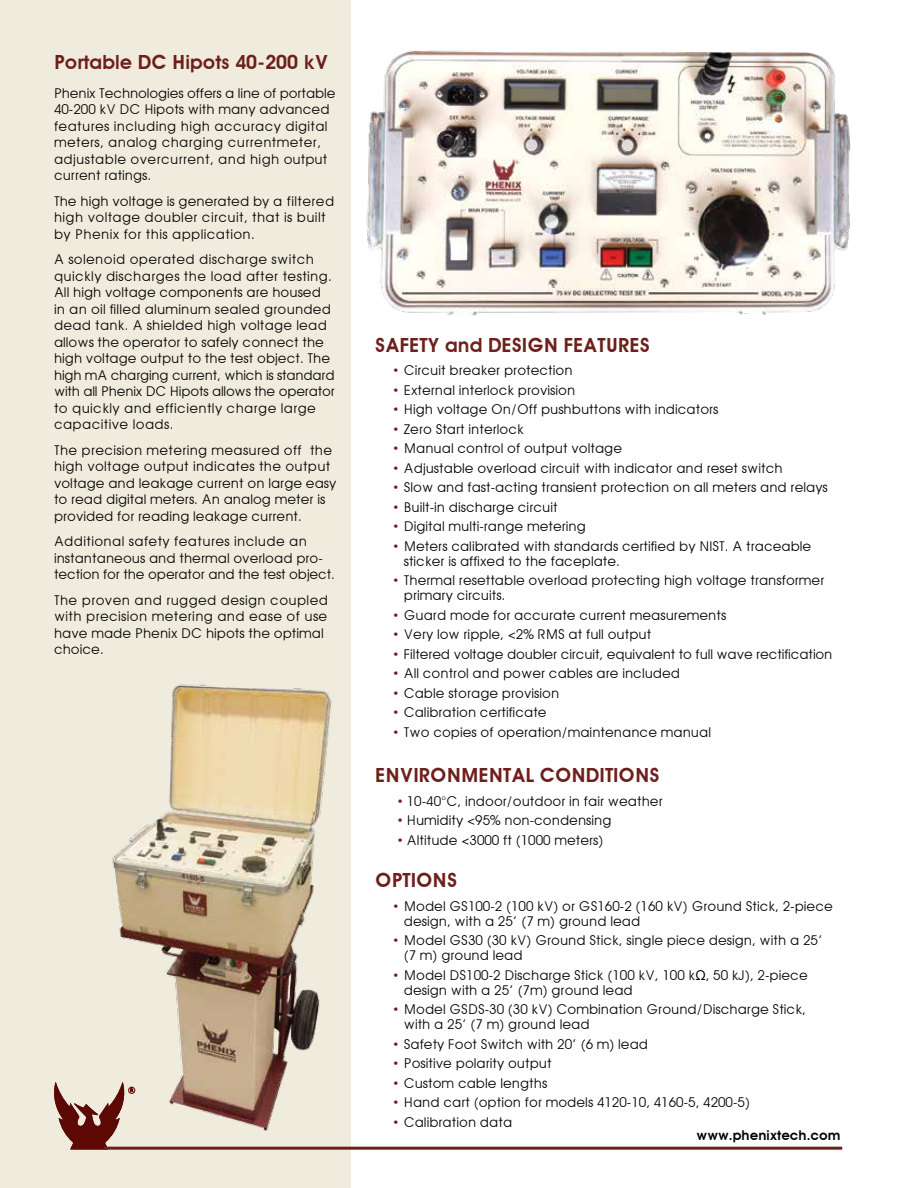
<style>
.page{position:relative;width:918px;height:1188px;background:#fff}
.page>*{position:absolute;margin:0;border:0;box-sizing:border-box;transform-origin:0 0}
.t1{font:600 19.5px "Avant Garde";color:#6e1f1b}
.t2{font:13.5px/16.5px "Avant Garde";color:#000}
.t3{font:13.5px/16.5px "Avant Garde";letter-spacing:.025em;color:#000}
.t4{font:600 13.5px "Avant Garde";color:#000}
.s1{color:#6e1f1b}
</style>
<div class="page">
<div style="left:0;top:0;width:351px;height:1188px;background:#f0ecdd"></div>
<svg style="left:54px;top:1082px;width:22px;height:68px"></svg>
<hr style="left:104px;top:1147px;width:738px;height:3px;background:#6e1f1b">
<img style="left:366px;top:50px;width:485px;height:266px">
<img style="left:76px;top:684px;width:295px;height:466px">
<h1 class="t1" style="left:54px;top:51px;width:276px">Portable DC Hipots 40-200 kV</h1>
<p class="t3" style="left:54px;top:85px;width:283px">Phenix Technologies offers a line of portable 40-200 kV DC Hipots with many advanced features including high accuracy digital meters, analog charging currentmeter, adjustable overcurrent, and high output current ratings.</p>
<p class="t3" style="left:54px;top:193px;width:282px">The high voltage is generated by a filtered high voltage doubler circuit, that is built by Phenix for this application.</p>
<p class="t2" style="left:54px;top:251px;width:282px">A solenoid operated discharge switch quickly discharges the load after testing.<br>All high voltage components are housed in an oil filled aluminum sealed grounded dead tank. A shielded high voltage lead allows the operator to safely connect the high voltage output to the test object. The high mA charging current, which is standard with all Phenix DC Hipots allows the operator to quickly and efficiently charge large capacitive loads.</p>
<p class="t2" style="left:54px;top:442px;width:284px">The precision metering measured off the high voltage output indicates the output voltage and leakage current on large easy to read digital meters. An analog meter is provided for reading leakage current.</p>
<p class="t2" style="left:54px;top:533px;width:283px">Additional safety features include an instantaneous and thermal overload pro&shy;tection for the operator and the test object.</p>
<p class="t3" style="left:54px;top:592px;width:276px">The proven and rugged design coupled with precision metering and ease of use have made Phenix DC hipots the optimal choice.</p>
<h1 class="t1" style="left:375px;top:333px;width:276px">SAFETY and DESIGN FEATURES</h1>
<p class="t2" style="left:392px;top:362px;width:182px"><span class="s1">•</span> Circuit breaker protection</p>
<p class="t2" style="left:392px;top:382px;width:185px"><span class="s1">•</span> External interlock provision</p>
<p class="t2" style="left:392px;top:401px;width:328px"><span class="s1">•</span> High voltage On/Off pushbuttons with indicators</p>
<p class="t2" style="left:392px;top:421px;width:134px"><span class="s1">•</span> Zero Start interlock</p>
<p class="t2" style="left:392px;top:440px;width:232px"><span class="s1">•</span> Manual control of output voltage</p>
<p class="t2" style="left:392px;top:460px;width:392px"><span class="s1">•</span> Adjustable overload circuit with indicator and reset switch</p>
<p class="t2" style="left:392px;top:479px;width:438px"><span class="s1">•</span> Slow and fast-acting transient protection on all meters and relays</p>
<p class="t2" style="left:392px;top:499px;width:167px"><span class="s1">•</span> Built-in discharge circuit</p>
<p class="t2" style="left:392px;top:518px;width:196px"><span class="s1">•</span> Digital multi-range metering</p>
<p class="t2" style="left:404px;top:538px;width:409px;line-height:15px;text-indent:-12px"><span class="s1">•</span> Meters calibrated with standards certified by NIST. A traceable sticker is affixed to the faceplate.</p>
<p class="t2" style="left:404px;top:573px;width:422px;line-height:15px;text-indent:-12px"><span class="s1">•</span> Thermal resettable overload protecting high voltage transformer primary circuits.</p>
<p class="t2" style="left:392px;top:607px;width:336px"><span class="s1">•</span> Guard mode for accurate current measurements</p>
<p class="t2" style="left:392px;top:626px;width:261px"><span class="s1">•</span> Very low ripple, &lt;2% RMS at full output</p>
<p class="t2" style="left:392px;top:646px;width:442px"><span class="s1">•</span> Filtered voltage doubler circuit, equivalent to full wave rectification</p>
<p class="t2" style="left:392px;top:665px;width:290px"><span class="s1">•</span> All control and power cables are included</p>
<p class="t2" style="left:392px;top:685px;width:169px"><span class="s1">•</span> Cable storage provision</p>
<p class="t2" style="left:392px;top:704px;width:156px"><span class="s1">•</span> Calibration certificate</p>
<p class="t2" style="left:392px;top:724px;width:321px"><span class="s1">•</span> Two copies of operation/maintenance manual</p>
<h1 class="t1" style="left:375px;top:763px;width:181px">ENVIRON MENTAL CON</h1>
<h1 class="t1" style="left:586px;top:763px;width:75px">DITIONS</h1>
<p class="t2" style="left:396px;top:793px;width:268px"><span class="s1">•</span> 10-40°C, indoor/outdoor in fair weather</p>
<p class="t2" style="left:396px;top:812px;width:217px"><span class="s1">•</span> Humidity &lt;95% non-condensing</p>
<p class="t2" style="left:396px;top:832px;width:209px"><span class="s1">•</span> Altitude &lt;3000 ft (1000 meters)</p>
<h1 class="t1" style="left:375px;top:868px;width:83px">OPTIONS</h1>
<p class="t2" style="left:404px;top:898px;width:431px;line-height:15px;text-indent:-12px"><span class="s1">•</span> Model GS100-2 (100 kV) or GS160-2 (160 kV) Ground Stick, 2-piece design, with a 25’ (7 m) ground lead</p>
<p class="t2" style="left:404px;top:933px;width:420px;line-height:15px;text-indent:-12px"><span class="s1">•</span> Model GS30 (30 kV) Ground Stick, single piece design, with a 25’ (7 m) ground lead</p>
<p class="t2" style="left:404px;top:967px;width:405px;line-height:15px;text-indent:-12px"><span class="s1">•</span> Model DS100-2 Discharge Stick (100 kV, 100 kΩ, 50 kJ), 2-piece design with a 25’ (7m) ground lead</p>
<p class="t2" style="left:404px;top:1002px;width:404px;line-height:15px;text-indent:-12px"><span class="s1">•</span> Model GSDS-30 (30 kV) Combination Ground/Discharge Stick, with a 25’ (7 m) ground lead</p>
<p class="t2" style="left:392px;top:1036px;width:258px"><span class="s1">•</span> Safety Foot Switch with 20’ (6 m) lead</p>
<p class="t2" style="left:392px;top:1055px;width:161px"><span class="s1">•</span> Positive polarity output</p>
<p class="t2" style="left:392px;top:1075px;width:157px"><span class="s1">•</span> Custom cable lengths</p>
<p class="t2" style="left:392px;top:1094px;width:360px"><span class="s1">•</span> Hand cart (option for models 4120-10, 4160-5, 4200-5)</p>
<p class="t2" style="left:392px;top:1114px;width:122px"><span class="s1">•</span> Calibration data</p>
<p class="t4" style="left:697px;top:1127px;width:145px">www.phenixtech.com</p>
</div>
